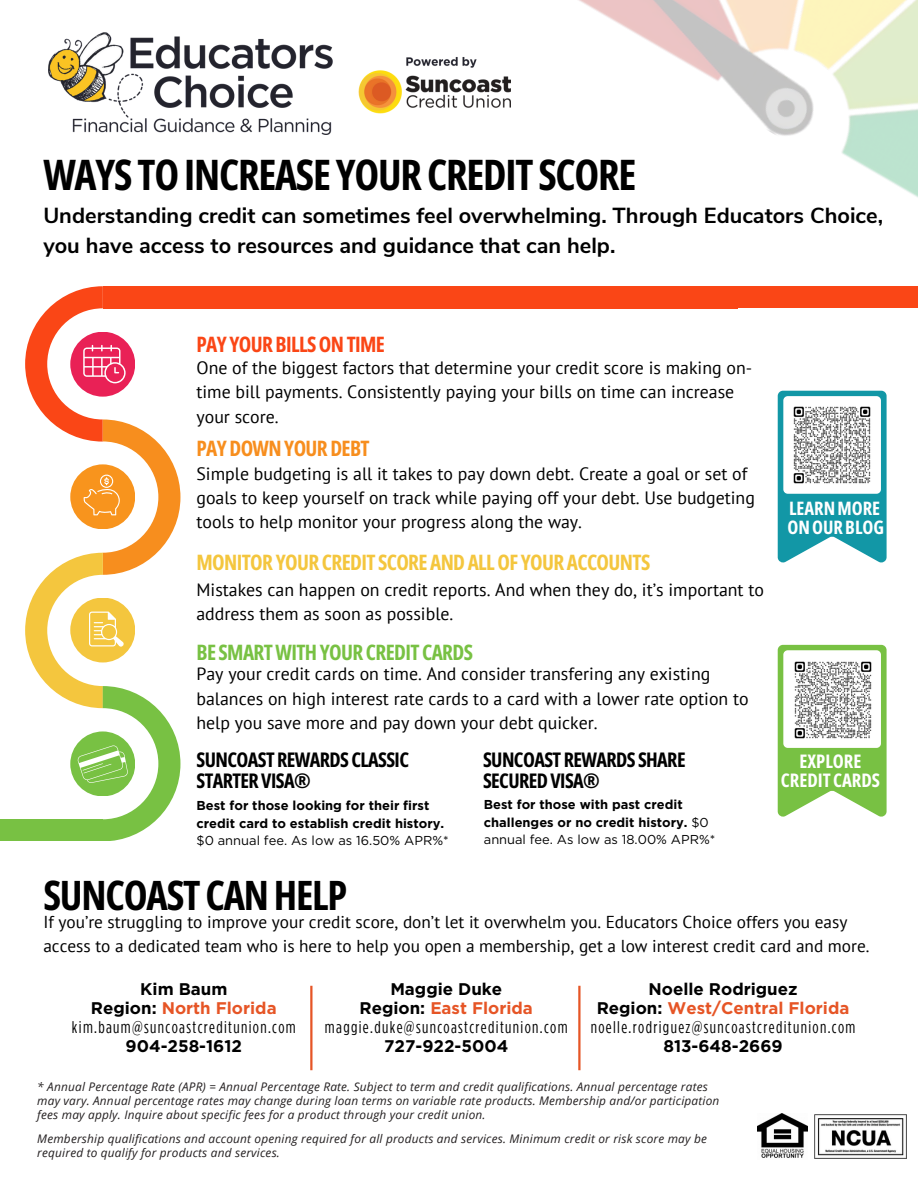
<style>
.page{position:relative;width:918px;height:1188px;background:#fff}
.page>*{position:absolute;margin:0;border:0;box-sizing:border-box;transform-origin:0 0}
.t1{font:700 42px "Open Sans Condensed";letter-spacing:-.03em;color:#000}
.t2{font:700 40.5px "Open Sans Condensed";letter-spacing:-.03em;color:#000}
.t3{font:700 21.75px/30.3px "Nunito Sans";color:#000}
.t4{font:700 21.3px "Open Sans Condensed";letter-spacing:-.03em;color:#f4c63e}
.t5{font:700 21.3px "Open Sans Condensed";letter-spacing:-.03em;color:#78c143}
.t6{font:700 21.3px "Open Sans Condensed";letter-spacing:-.03em;color:#fa4616}
.t7{font:700 21.3px "Open Sans Condensed";letter-spacing:-.03em;color:#f78e1e}
.t8{font:700 20.1px/21px "Open Sans Condensed";letter-spacing:-.03em;color:#000}
.t9{font:700 18.6px/18.6px "Open Sans Condensed";color:#fff;text-align:center}
.t10{font:17.85px/24.3px "PT Sans";color:#000}
.t11{font:17.25px/23.7px "PT Sans";color:#000}
.t12{font:16.8px/18.9px "Gotham Condensed";letter-spacing:.08em;color:#000;text-align:center}
.t13{font:700 12.9px/17.2px "Gotham";color:#000}
.t14{font:italic 11.85px/13.8px "Open Sans";letter-spacing:.015em;color:#231f20}
.s1{font-weight:400}
.s2{font-family:"Gotham";font-weight:700}
.s3{font-family:"Gotham";font-weight:700;color:#e65526}
</style>
<div class="page">
<img style="left:815px;top:1115px;width:92px;height:44px">
<img style="left:758px;top:1114px;width:49px;height:44px">
<div style="left:103px;top:286px;width:635px;height:22px;background:#fa4616"></div>
<div style="left:0;top:820px;width:103px;height:21px;background:#78c143"></div>
<div style="left:661px;top:286px;width:257px;height:22px;background:#fa4616"></div>
<img style="left:510px;top:0;width:408px;height:198px">
<svg style="left:778px;top:645px;width:109px;height:172px;background:#8cca5f"></svg>
<div style="left:783px;top:650px;width:98px;height:98px;background:#fff;border-radius:4px"></div>
<img style="left:794px;top:661px;width:78px;height:78px">
<svg style="left:778px;top:391px;width:109px;height:172px;background:#36a7b3"></svg>
<div style="left:783px;top:396px;width:98px;height:98px;background:#fff;border-radius:4px"></div>
<img style="left:793px;top:406px;width:78px;height:78px">
<svg style="left:25px;top:286px;width:155px;height:555px"></svg>
<hr style="left:310px;top:986px;width:3px;height:84px;background:#e65526">
<hr style="left:578px;top:986px;width:3px;height:84px;background:#e65526">
<img style="left:49px;top:32px;width:461px;height:103px">
<p class="t1" style="left:43px;top:145px;width:594px">WAYS TO INCREASE YOUR CREDIT SCORE</p>
<h4 class="t3" style="left:43px;top:200px;width:841px">Understanding credit can sometimes feel overwhelming. Through Educators Choice, you have access to resources and guidance that can help.</h4>
<h2 class="t6" style="left:196px;top:329px;width:190px">PAY YOUR BILLS ON TIME</h2>
<p class="t10" style="left:196px;top:355px;width:557px">One of the biggest factors that determine your credit score is making on&shy;time bill payments. Consistently paying your bills on time can increase your score.</p>
<h5 class="t7" style="left:196px;top:433px;width:175px">PAY DOWN YOUR DEBT</h5>
<p class="t10" style="left:196px;top:461px;width:560px">Simple budgeting is all it takes to pay down debt. Create a goal or set of goals to keep yourself on track while paying off your debt. Use budgeting tools to help monitor your progress along the way.</p>
<p class="t4" style="left:196px;top:547px;width:455px">MONITOR YOUR CREDIT SCORE AND ALL OF YOUR ACCOUNTS</p>
<h2 class="t10" style="left:196px;top:577px;width:569px">Mistakes can happen on credit reports. And when they do, it’s important to address them as soon as possible.</h2>
<p class="t5" style="left:196px;top:638px;width:278px">BE SMART WITH YOUR CREDIT CARDS</p>
<h1 class="t10" style="left:196px;top:662px;width:554px">Pay your credit cards on time. And consider transfering any existing balances on high interest rate cards to a card with a lower rate option to help you save more and pay down your debt quicker.</h1>
<h5 class="t8" style="left:196px;top:749px;width:214px">SUNCOAST REWARDS CLASSIC<br>STARTER VISA®</h5>
<h2 class="t13" style="left:196px;top:797px;width:254px">Best for those looking for their first credit card to establish credit history. <span class="s1">$0 annual fee. As low as 16.50% APR%*</span></h2>
<p class="t8" style="left:483px;top:749px;width:204px">SUNCOAST REWARDS SHARE<br>SECURED VISA®</p>
<p class="t13" style="left:484px;top:796px;width:233px">Best for those with past credit challenges or no credit history. <span class="s1">$0 annual fee. As low as 18.00% APR%*</span></p>
<h5 class="t9" style="left:787px;top:499px;width:98px;text-align:left">LEARN MORE<br>ON OUR BLOG</h5>
<h4 class="t9" style="left:781px;top:751px;width:101px">EXPLORE<br>CREDIT CARDS</h4>
<h2 class="t2" style="left:43px;top:867px;width:305px">SUNCOAST CAN HELP</h2>
<h5 class="t11" style="left:43px;top:910px;width:828px">If you’re struggling to improve your credit score, don’t let it overwhelm you. Educators Choice offers you easy access to a dedicated team who is here to help you open a membership, get a low interest credit card and more.</h5>
<h2 class="t12" style="left:72px;top:980px;width:225px"><span class="s2">Kim Baum<br>Region:</span> <span class="s3">North Florida </span>kim.baum@suncoastcreditunion.com<br><span class="s2">904-258-1612</span></h2>
<h2 class="t12" style="left:325px;top:980px;width:244px"><span class="s2">Maggie Duke<br>Region:</span> <span class="s3">East Florida </span>maggie.duke@suncoastcreditunion.com<br><span class="s2">727-922-5004</span></h2>
<p class="t12" style="left:591px;top:980px;width:266px"><span class="s2">Noelle Rodriguez<br>Region:</span> <span class="s3">West/Central Florida </span>noelle.rodriguez@suncoastcreditunion.com<br><span class="s2">813-648-2669</span></p>
<p class="t14" style="left:37px;top:1080px;width:684px">* Annual Percentage Rate (APR) = Annual Percentage Rate. Subject to term and credit qualifications. Annual percentage rates may vary. Annual percentage rates may change during loan terms on variable rate products. Membership and/or participation fees may apply. Inquire about specific fees for a product through your credit union.</p>
<p class="t14" style="left:37px;top:1131px;width:671px">Membership qualifications and account opening required for all products and services. Minimum credit or risk score may be required to qualify for products and services.</p>
</div>
